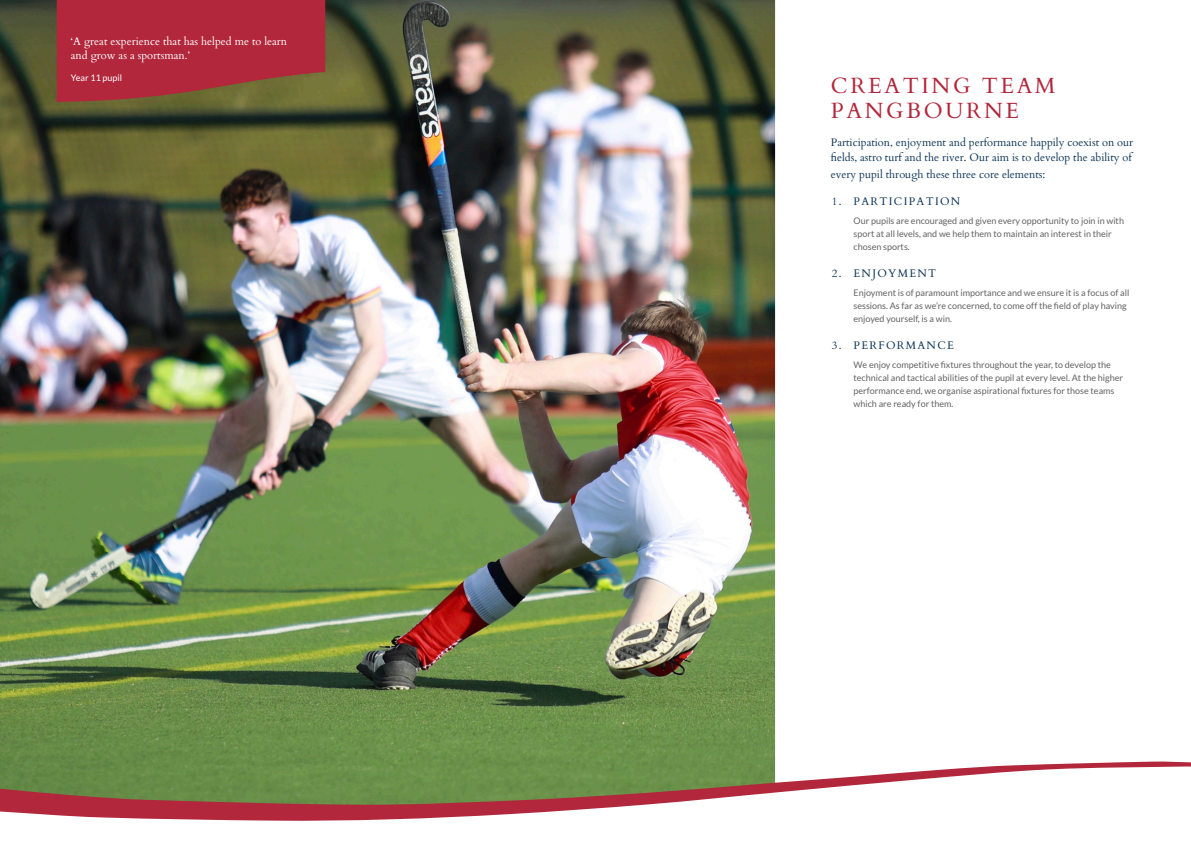
<style>
.page{position:relative;width:1191px;height:842px;background:#fff}
.page>*{position:absolute;margin:0;border:0;box-sizing:border-box;transform-origin:0 0}
.t1{font:22px/25px "Cardo";letter-spacing:.12em;color:#b2273c}
.t2{font:11px/15px "Cardo";color:#0b3355}
.t3{font:11px/14px "Cardo";color:#fff}
.t4{font:11px "Cardo";letter-spacing:.12em;color:#0b3355}
.t5{font:9px/13px "Lato";color:#636366}
.t6{font:9px "Lato";color:#fff}
</style>
<div class="page">
<img style="left:0;top:0;width:775px;height:761px">
<svg style="left:57px;top:0;width:268px;height:102px;background:#a92f3b"></svg>
<svg style="left:0;top:761px;width:1191px;height:60px"></svg>
<p class="t3" style="left:71px;top:34px;width:218px">‘A great experience that has helped me to learn and grow as a sportsman.’</p>
<p class="t6" style="left:71px;top:73px;width:53px">Year 11 pupil</p>
<p class="t1" style="left:831px;top:72px;width:226px">CREATING TEAM<br>PANGBOURNE</p>
<p class="t2" style="left:831px;top:134px;width:304px">Participation, enjoyment and performance happily coexist on our fields, astro turf and the river. Our aim is to develop the ability of</p>
<p class="t2" style="left:831px;top:166px;width:216px">every pupil through these three core elements:</p>
<p class="t4" style="left:853px;top:193px;width:108px">PARTICIPATION</p>
<p class="t5" style="left:853px;top:214px;width:272px">Our pupils are encouraged and given every opportunity to join in with sport at all levels, and we help them to maintain an interest in their chosen sports.</p>
<p class="t4" style="left:853px;top:265px;width:84px">ENJOYMENT</p>
<p class="t5" style="left:853px;top:286px;width:277px">Enjoyment is of paramount importance and we ensure it is a focus of all sessions. As far as we’re concerned, to come off the field of play having enjoyed yourself, is a win.</p>
<p class="t4" style="left:853px;top:337px;width:102px">PERFORMANCE</p>
<p class="t5" style="left:853px;top:358px;width:271px">We enjoy competitive fixtures throughout the year, to develop the technical and tactical abilities of the pupil at every level. At the higher performance end, we organise aspirational fixtures for those teams which are ready for them.</p>
<p class="t2" style="left:831px;top:194px;width:11px">1.</p>
<p class="t2" style="left:831px;top:266px;width:11px">2.</p>
<p class="t2" style="left:831px;top:337px;width:11px">3.</p>
</div>
